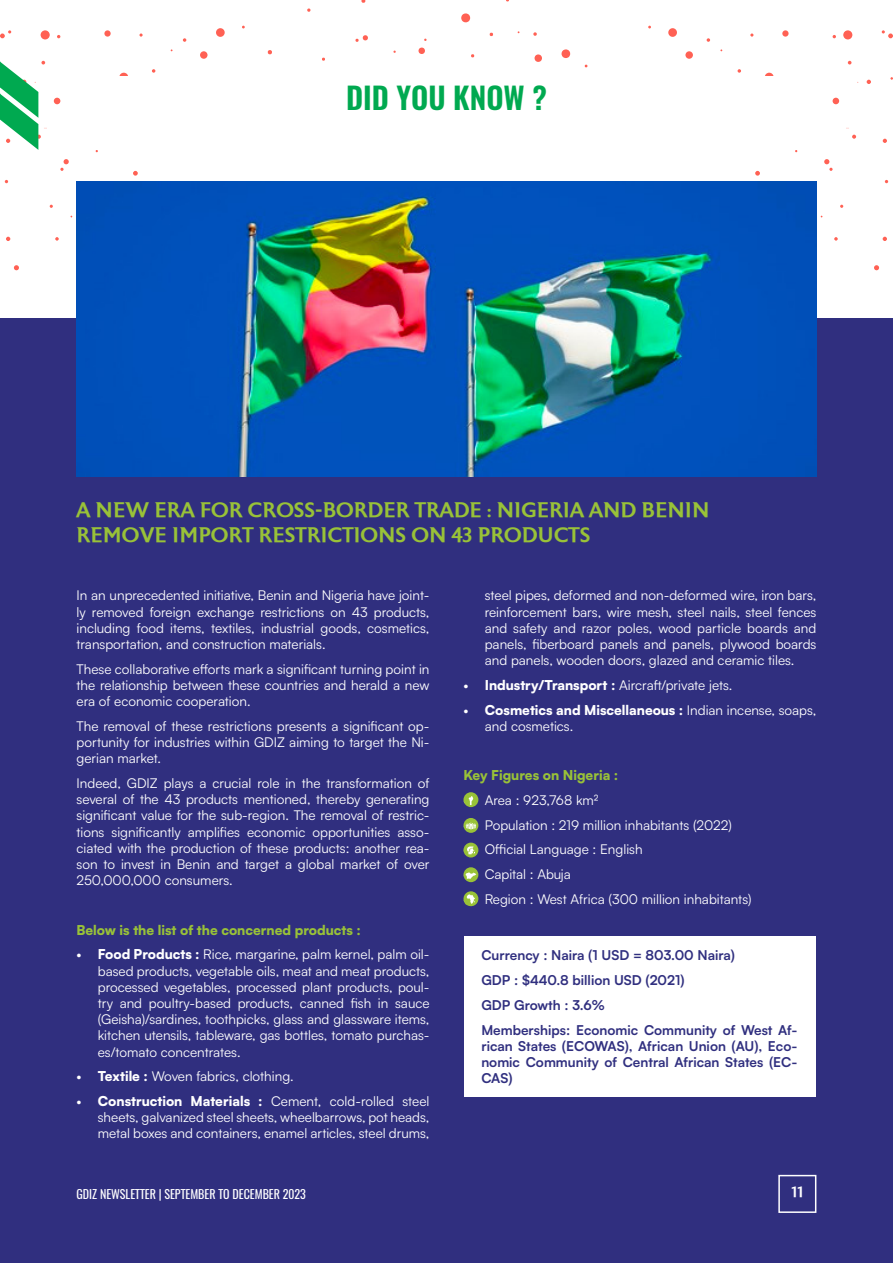
<style>
.page{position:relative;width:893px;height:1263px;background:#fff}
.page>*{position:absolute;margin:0;border:0;box-sizing:border-box;transform-origin:0 0}
.t1{font:600 30px "Oswald";color:#00a950}
.t2{font:500 21px/25.2px "Astoria";color:#99c238}
.t3{font:500 15px "Astoria";color:#fff}
.t4{font:13.5px/16.2px "Satoshi";color:#fff;text-align:justify}
.t5{font:700 13.5px/16.2px "Satoshi";color:#302f7f;text-align:justify}
.t6{font:900 13.5px "Satoshi";color:#99c238}
.t7{font:12px "Oswald";color:#fff}
.s1{font-weight:900}
</style>
<div class="page">
<div style="left:41px;top:30px;width:9px;height:9px;background:#ff6154;border-radius:50%"></div>
<svg style="left:104px;top:30px;width:7px;height:7px"></svg>
<svg style="left:139px;top:33px;width:4px;height:4px"></svg>
<svg style="left:119px;top:73px;width:9px;height:9px"></svg>
<svg style="left:183px;top:38px;width:3px;height:4px"></svg>
<div style="left:216px;top:28px;width:9px;height:9px;background:#ff6154;border-radius:50%"></div>
<div style="left:200px;top:51px;width:7px;height:8px;background:#ff6154;border-radius:50%"></div>
<svg style="left:152px;top:69px;width:3px;height:4px"></svg>
<svg style="left:54px;top:98px;width:6px;height:6px"></svg>
<svg style="left:0;top:30px;width:11px;height:8px"></svg>
<svg style="left:14px;top:265px;width:5px;height:5px"></svg>
<svg style="left:55px;top:237px;width:4px;height:4px"></svg>
<svg style="left:133px;top:171px;width:5px;height:5px"></svg>
<svg style="left:60px;top:159px;width:9px;height:12px"></svg>
<svg style="left:6px;top:237px;width:4px;height:4px"></svg>
<svg style="left:461px;top:13px;width:10px;height:10px"></svg>
<svg style="left:533px;top:32px;width:4px;height:4px"></svg>
<svg style="left:561px;top:49px;width:10px;height:9px"></svg>
<svg style="left:534px;top:54px;width:8px;height:8px"></svg>
<svg style="left:489px;top:32px;width:4px;height:4px"></svg>
<svg style="left:418px;top:47px;width:7px;height:7px"></svg>
<svg style="left:307px;top:8px;width:4px;height:4px"></svg>
<svg style="left:355px;top:35px;width:13px;height:7px"></svg>
<svg style="left:361px;top:0;width:5px;height:3px"></svg>
<svg style="left:267px;top:50px;width:5px;height:5px"></svg>
<svg style="left:322px;top:57px;width:3px;height:4px"></svg>
<svg style="left:471px;top:54px;width:3px;height:4px"></svg>
<div style="left:843px;top:30px;width:9px;height:9px;background:#ff6154;border-radius:50%"></div>
<svg style="left:848px;top:61px;width:3px;height:4px"></svg>
<svg style="left:867px;top:80px;width:4px;height:4px"></svg>
<svg style="left:782px;top:30px;width:7px;height:7px"></svg>
<svg style="left:765px;top:73px;width:9px;height:9px"></svg>
<svg style="left:707px;top:38px;width:3px;height:4px"></svg>
<div style="left:668px;top:28px;width:9px;height:9px;background:#ff6154;border-radius:50%"></div>
<div style="left:685px;top:51px;width:8px;height:8px;background:#ff6154;border-radius:50%"></div>
<svg style="left:738px;top:69px;width:3px;height:4px"></svg>
<svg style="left:833px;top:98px;width:6px;height:6px"></svg>
<svg style="left:883px;top:139px;width:4px;height:4px"></svg>
<svg style="left:882px;top:30px;width:11px;height:8px"></svg>
<svg style="left:874px;top:265px;width:5px;height:5px"></svg>
<svg style="left:834px;top:237px;width:4px;height:4px"></svg>
<svg style="left:755px;top:171px;width:5px;height:5px"></svg>
<svg style="left:824px;top:159px;width:9px;height:12px"></svg>
<svg style="left:852px;top:135px;width:4px;height:4px"></svg>
<svg style="left:883px;top:237px;width:4px;height:4px"></svg>
<div style="left:0;top:319px;width:893px;height:944px;background:#302f7f"></div>
<div style="left:778px;top:1175px;width:38px;height:38px;border:2px solid #fff"></div>
<svg style="left:0;top:61px;width:45px;height:89px"></svg>
<div style="left:77px;top:77px;width:739px;height:73px;background:#fff"></div>
<img style="left:77px;top:181px;width:739px;height:295px">
<div style="left:463px;top:792px;width:15px;height:15px;background:#99c238;border-radius:50%"></div>
<svg style="left:469px;top:796px;width:4px;height:9px"></svg>
<svg style="left:463px;top:818px;width:15px;height:15px"></svg>
<svg style="left:466px;top:823px;width:10px;height:6px"></svg>
<div style="left:463px;top:843px;width:15px;height:14px;background:#99c238;border-radius:50%"></div>
<svg style="left:467px;top:846px;width:8px;height:8px"></svg>
<div style="left:463px;top:867px;width:15px;height:15px;background:#99c238;border-radius:50%"></div>
<svg style="left:466px;top:872px;width:10px;height:7px"></svg>
<svg style="left:463px;top:891px;width:15px;height:16px"></svg>
<div style="left:464px;top:936px;width:352px;height:161px;background:#fff"></div>
<p class="t1" style="left:346px;top:76px;width:202px">DID YOU KNOW ?</p>
<p class="t2" style="left:77px;top:497px;width:634px">A NEW ERA FOR CROSS-BORDER TRADE : NIGERIA AND BENIN<br>REMOVE IMPORT RESTRICTIONS ON 43 PRODUCTS</p>
<p class="t4" style="left:77px;top:587px;width:354px">In an unprecedented initiative, Benin and Nigeria have joint&shy;ly removed foreign exchange restrictions on 43 products, including food items, textiles, industrial goods, cosmetics, transportation, and construction materials.</p>
<p class="t4" style="left:77px;top:660px;width:354px">These collaborative efforts mark a significant turning point in the relationship between these countries and herald a new era of economic cooperation.</p>
<p class="t4" style="left:77px;top:717px;width:354px">The removal of these restrictions presents a significant op&shy;portunity for industries within GDIZ aiming to target the Ni&shy;gerian market.</p>
<p class="t4" style="left:77px;top:774px;width:354px">Indeed, GDIZ plays a crucial role in the transformation of several of the 43 products mentioned, thereby generating significant value for the sub-region. The removal of restric&shy;tions significantly amplifies economic opportunities asso&shy;ciated with the production of these products: another rea&shy;son to invest in Benin and target a global market of over 250,000,000 consumers.</p>
<p class="t6" style="left:77px;top:919px;width:286px">Below is the list of the concerned products :</p>
<p class="t4" style="left:98px;top:946px;width:333px;text-indent:-21px">• <span class="s1">Food Products :</span> Rice, margarine, palm kernel, palm oil&shy;based products, vegetable oils, meat and meat products, processed vegetables, processed plant products, poul&shy;try and poultry-based products, canned fish in sauce (Geisha)/sardines, toothpicks, glass and glassware items, kitchen utensils, tableware, gas bottles, tomato purchas&shy;es/tomato concentrates.</p>
<p class="t4" style="left:77px;top:1068px;width:219px">• <span class="s1">Textile :</span> Woven fabrics, clothing.</p>
<p class="t4" style="left:98px;top:1092px;width:333px;text-indent:-21px">• <span class="s1">Construction Materials :</span> Cement, cold-rolled steel sheets, galvanized steel sheets, wheelbarrows, pot heads, metal boxes and containers, enamel articles, steel drums,</p>
<p class="t4" style="left:485px;top:587px;width:333px">steel pipes, deformed and non-deformed wire, iron bars, reinforcement bars, wire mesh, steel nails, steel fences and safety and razor poles, wood particle boards and panels, fiberboard panels and panels, plywood boards and panels, wooden doors, glazed and ceramic tiles.</p>
<p class="t4" style="left:463px;top:676px;width:270px">• <span class="s1">Industry/Transport :</span> Aircraft/private jets.</p>
<p class="t4" style="left:485px;top:701px;width:333px;text-indent:-21px">• <span class="s1">Cosmetics and Miscellaneous :</span> Indian incense, soaps, and cosmetics.</p>
<p class="t6" style="left:463px;top:765px;width:156px">Key Figures on Nigeria :</p>
<p class="t4" style="left:463px;top:791px;width:137px">• Area : 923,768 km²</p>
<p class="t4" style="left:463px;top:816px;width:270px">• Population : 219 million inhabitants (2022)</p>
<p class="t4" style="left:463px;top:841px;width:181px">• Official Language : English</p>
<p class="t4" style="left:463px;top:866px;width:109px">• Capital : Abuja</p>
<p class="t4" style="left:463px;top:890px;width:290px">• Region : West Africa (300 million inhabitants)</p>
<p class="t5" style="left:481px;top:947px;width:255px">Currency : Naira (1 USD = 803.00 Naira)</p>
<p class="t5" style="left:481px;top:971px;width:205px">GDP : $440.8 billion USD (2021)</p>
<p class="t5" style="left:481px;top:996px;width:125px">GDP Growth : 3.6%</p>
<p class="t5" style="left:481px;top:1021px;width:318px">Memberships: Economic Community of West Af&shy;rican States (ECOWAS), African Union (AU), Eco&shy;nomic Community of Central African States (EC-CAS)</p>
<p class="t7" style="left:77px;top:1186px;width:231px">GDIZ NEWSLETTER | SEPTEMBER TO DECEMBER 2023</p>
<p class="t3" style="left:791px;top:1184px;width:13px">11</p>
</div>
